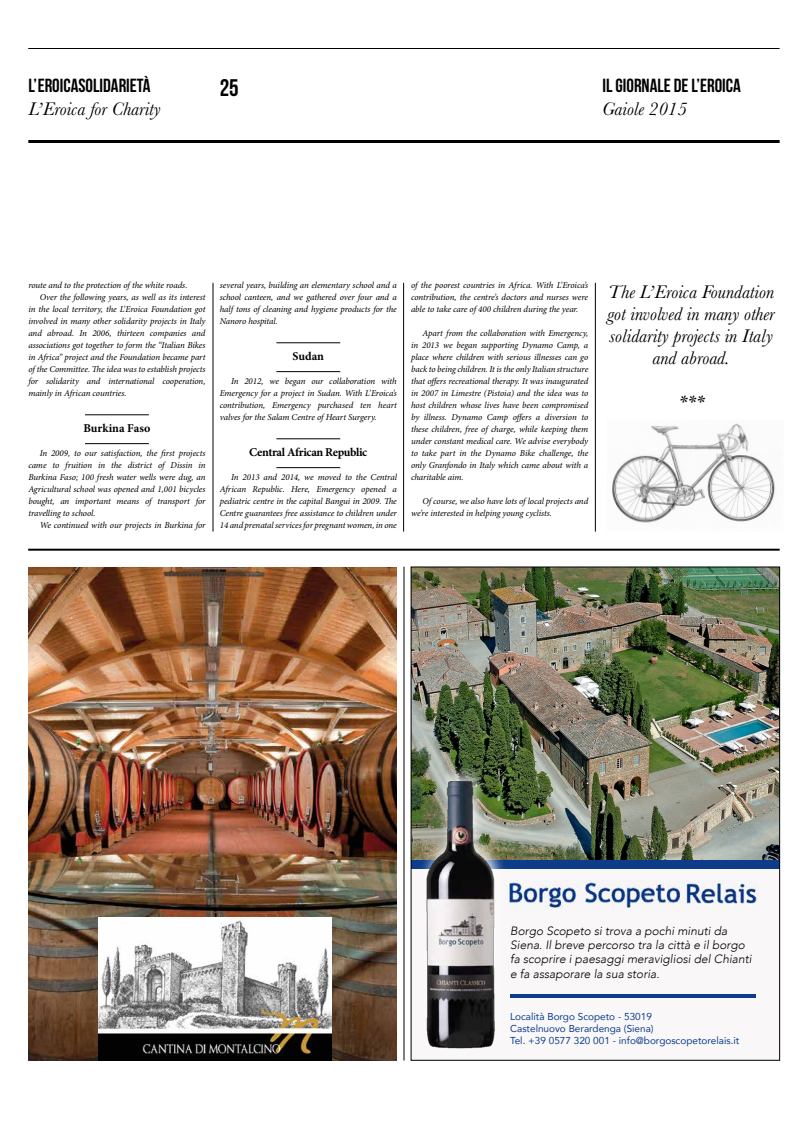
<style>
.page{position:relative;width:808px;height:1134px;background:#fff}
.page>*{position:absolute;margin:0;border:0;box-sizing:border-box;transform-origin:0 0}
.t1{font:24px "Bebas Neue";color:#000}
.t2{font:italic 19px/22px "Baskerville";color:#000;text-align:center}
.t3{font:19px "Bebas Neue";color:#000}
.t4{font:italic 300 12px/14.4px "Avenir";color:#000}
.t5{font:700 12px "Minion Pro";letter-spacing:-.025em;color:#000}
.t6{font:700 12px "Minion Pro";color:#000}
.t7{font:10px/12px "Avenir";color:#0d3d8a}
.t8{font:italic 9px/12px "Minion Pro";letter-spacing:-.01em;color:#000;text-align:justify}
</style>
<div class="page">
<hr style="left:28px;top:48px;width:751px;height:1px;background:#000">
<hr style="left:28px;top:140px;width:752px;height:3px;background:#000">
<hr style="left:85px;top:414px;width:64px;height:1px;background:#000">
<hr style="left:85px;top:443px;width:64px;height:1px;background:#000">
<hr style="left:276px;top:342px;width:64px;height:1px;background:#000">
<hr style="left:276px;top:371px;width:64px;height:1px;background:#000">
<hr style="left:276px;top:438px;width:64px;height:1px;background:#000">
<hr style="left:276px;top:467px;width:64px;height:1px;background:#000">
<img style="left:413px;top:569px;width:365px;height:291px">
<div style="left:411px;top:869px;width:369px;height:191px;background:#f9f7f8"></div>
<img style="left:512px;top:880px;width:247px;height:29px">
<div style="left:411px;top:860px;width:369px;height:9px;background:#0d3d8a"></div>
<img style="left:414px;top:760px;width:98px;height:238px">
<img style="left:420px;top:775px;width:80px;height:274px">
<hr style="left:510px;top:994px;width:245px;height:3px;background:#0d3d8a">
<hr style="left:213px;top:283px;width:1px;height:248px;background:#000">
<hr style="left:403px;top:283px;width:1px;height:248px;background:#000">
<hr style="left:595px;top:283px;width:1px;height:248px;background:#000">
<hr style="left:28px;top:549px;width:752px;height:2px;background:#000">
<img style="left:28px;top:567px;width:369px;height:493px">
<img style="left:99px;top:917px;width:232px;height:143px">
<hr style="left:403px;top:567px;width:1px;height:493px;background:#000">
<img style="left:612px;top:423px;width:163px;height:100px">
<h2 class="t3" style="left:28px;top:75px;width:124px">L’EROICASOLIDARIETÀ</h2>
<h2 class="t2" style="left:28px;top:98px;width:134px">L’Eroica for Charity</h2>
<h1 class="t1" style="left:220px;top:74px;width:21px">25</h1>
<h2 class="t3" style="left:602px;top:75px;width:140px">IL GIORNALE DE L’EROICA</h2>
<h2 class="t2" style="left:602px;top:98px;width:86px">Gaiole 2015</h2>
<p class="t8" style="left:28px;top:279px;width:161px">route and to the protection of the white roads.</p>
<p class="t8" style="left:40px;top:291px;width:167px">Over the following years, as well as its interest</p>
<p class="t8" style="left:28px;top:303px;width:179px">in the local territory, the L’Eroica Foundation got</p>
<p class="t8" style="left:28px;top:315px;width:179px">involved in many other solidarity projects in Italy</p>
<p class="t8" style="left:28px;top:327px;width:179px">and abroad. In 2006, thirteen companies and</p>
<p class="t8" style="left:28px;top:339px;width:179px">associations got together to form the “Italian Bikes</p>
<p class="t8" style="left:28px;top:351px;width:179px">in Africa” project and the Foundation became part</p>
<p class="t8" style="left:28px;top:363px;width:179px">of the Committee. The idea was to establish projects</p>
<p class="t8" style="left:28px;top:375px;width:179px">for solidarity and international cooperation,</p>
<p class="t8" style="left:28px;top:387px;width:100px">mainly in African countries.</p>
<h3 class="t6" style="left:83px;top:420px;width:68px">Burkina Faso</h3>
<p class="t8" style="left:28px;top:447px;width:179px;text-indent:11px">In 2009, to our satisfaction, the first projects came to fruition in the district of Dissin in Burkina Faso; 100 fresh water wells were dug, an Agricultural school was opened and 1,001 bicycles bought, an important means of transport for travelling to school.</p>
<p class="t8" style="left:40px;top:519px;width:167px">We continued with our projects in Burkina for</p>
<p class="t8" style="left:220px;top:279px;width:179px">several years, building an elementary school and a school canteen, and we gathered over four and a half tons of cleaning and hygiene products for the Nanoro hospital.</p>
<h3 class="t5" style="left:292px;top:348px;width:33px">Sudan</h3>
<p class="t8" style="left:220px;top:375px;width:179px;text-indent:11px">In 2012, we began our collaboration with Emergency for a project in Sudan. With L’Eroica’s contribution, Emergency purchased ten heart valves for the Salam Centre of Heart Surgery.</p>
<h3 class="t5" style="left:249px;top:444px;width:120px">Central African Republic</h3>
<p class="t8" style="left:220px;top:471px;width:179px;text-indent:11px">In 2013 and 2014, we moved to the Central African Republic. Here, Emergency opened a pediatric centre in the capital Bangui in 2009. The Centre guarantees free assistance to children under 14 and prenatal services for pregnant women, in one</p>
<p class="t8" style="left:411px;top:279px;width:179px">of the poorest countries in Africa. With L’Eroica’s contribution, the centre’s doctors and nurses were able to take care of 400 children during the year.</p>
<p class="t8" style="left:411px;top:327px;width:179px;text-indent:11px">Apart from the collaboration with Emergency, in 2013 we began supporting Dynamo Camp, a place where children with serious illnesses can go back to being children. It is the only Italian structure that offers recreational therapy. It was inaugurated in 2007 in Limestre (Pistoia) and the idea was to host children whose lives have been compromised by illness. Dynamo Camp offers a diversion to these children, free of charge, while keeping them under constant medical care. We advise everybody to take part in the Dynamo Bike challenge, the only Granfondo in Italy which came about with a charitable aim.</p>
<p class="t8" style="left:411px;top:495px;width:179px;text-indent:11px">Of course, we also have lots of local projects and we’re interested in helping young cyclists.</p>
<h2 class="t2" style="left:607px;top:281px;width:169px">The L’Eroica Foundation got involved in many other solidarity projects in Italy and abroad.</h2>
<h2 class="t2" style="left:678px;top:391px;width:28px">***</h2>
<h3 class="t4" style="left:510px;top:923px;width:243px">Borgo Scopeto si trova a pochi minuti da Siena. Il breve percorso tra la città e il borgo fa scoprire i paesaggi meravigliosi del Chianti e fa assaporare la sua storia.</h3>
<p class="t7" style="left:510px;top:1010px;width:231px">Località Borgo Scopeto - 53019<br>Castelnuovo Berardenga (Siena)<br>Tel. +39 0577 320 001 - info@borgoscopetorelais.it</p>
</div>
